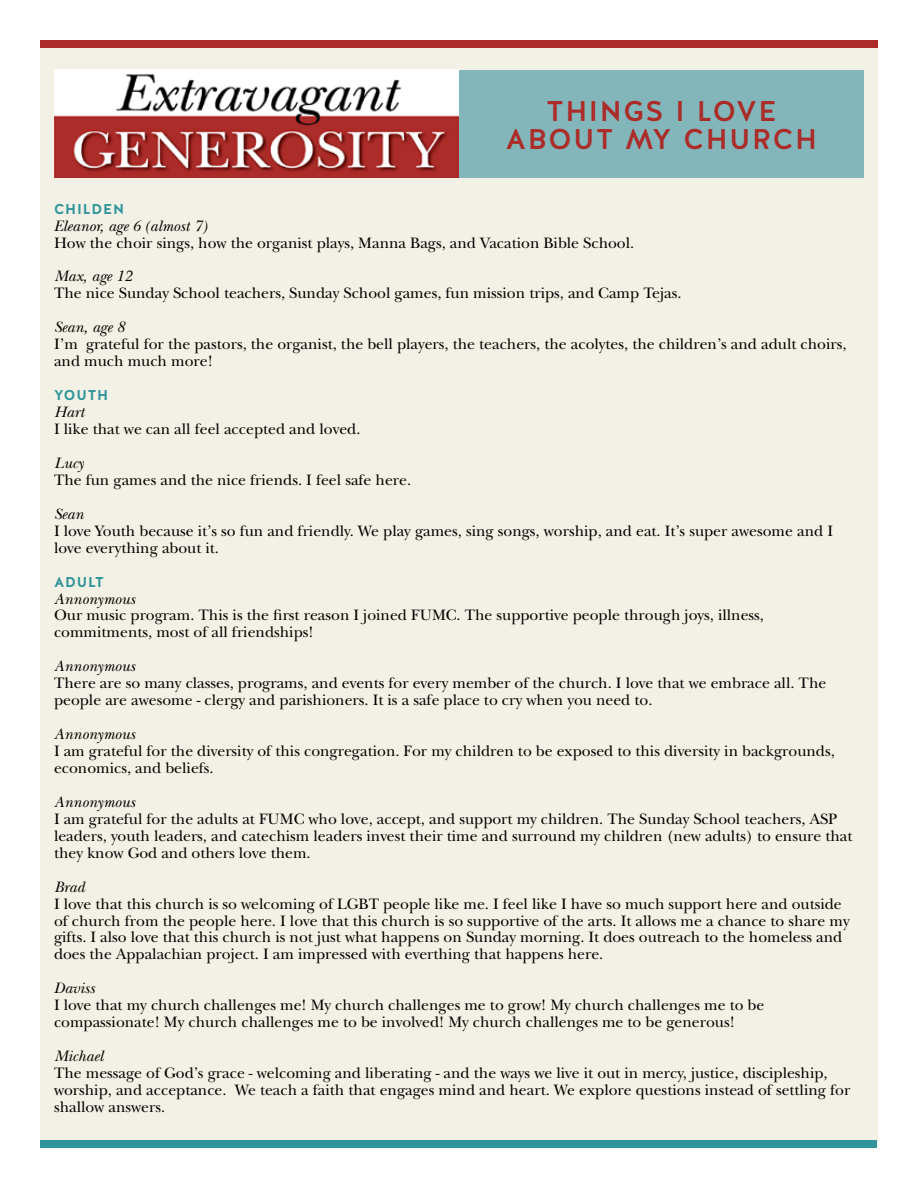
<style>
.page{position:relative;width:918px;height:1188px;background:#fff}
.page>*{position:absolute;margin:0;border:0;box-sizing:border-box;transform-origin:0 0}
.t1{font:500 28.5px/28.5px "Halis R";letter-spacing:.06em;color:#ab2c29;text-align:center}
.t2{font:15.75px/17px "New Baskerville Std";color:#000}
.t3{font:italic 15.75px "New Baskerville Std";color:#000}
.t4{font:700 14.25px "Halis R";letter-spacing:.06em;color:#2f959a}
</style>
<div class="page">
<div style="left:40px;top:40px;width:838px;height:1108px;background:#f3f1e5"></div>
<div style="left:40px;top:40px;width:838px;height:8px;background:#ab2c29"></div>
<div style="left:40px;top:1140px;width:837px;height:8px;background:#2f959a"></div>
<div style="left:459px;top:70px;width:405px;height:108px;background:#83b6ba"></div>
<img style="left:54px;top:70px;width:405px;height:108px">
<h1 class="t1" style="left:506px;top:97px;width:313px">THINGS I LOVE<br>ABOUT MY CHURCH</h1>
<p class="t4" style="left:54px;top:200px;width:72px">CHILDEN</p>
<p class="t3" style="left:54px;top:216px;width:155px">Eleanor, age 6 (almost 7)</p>
<p class="t2" style="left:54px;top:234px;width:582px">How the choir sings, how the organist plays, Manna Bags, and Vacation Bible School.</p>
<p class="t3" style="left:54px;top:267px;width:80px">Max, age 12</p>
<p class="t2" style="left:54px;top:285px;width:629px">The nice Sunday School teachers, Sunday School games, fun mission trips, and Camp Tejas.</p>
<p class="t3" style="left:54px;top:318px;width:72px">Sean, age 8</p>
<p class="t2" style="left:54px;top:336px;width:794px">I’m grateful for the pastors, the organist, the bell players, the teachers, the acolytes, the children’s and adult choirs, and much much more!</p>
<p class="t4" style="left:54px;top:386px;width:56px">YOUTH</p>
<p class="t3" style="left:54px;top:403px;width:32px">Hart</p>
<p class="t2" style="left:54px;top:421px;width:308px">I like that we can all feel accepted and loved.</p>
<p class="t3" style="left:54px;top:454px;width:31px">Lucy</p>
<p class="t2" style="left:54px;top:471px;width:359px">The fun games and the nice friends. I feel safe here.</p>
<p class="t3" style="left:54px;top:505px;width:31px">Sean</p>
<p class="t2" style="left:54px;top:522px;width:781px">I love Youth because it’s so fun and friendly. We play games, sing songs, worship, and eat. It’s super awesome and I love everything about it.</p>
<p class="t4" style="left:54px;top:572px;width:52px">ADULT</p>
<p class="t3" style="left:54px;top:589px;width:83px">Annonymous</p>
<p class="t2" style="left:54px;top:607px;width:712px">Our music program. This is the first reason I joined FUMC. The supportive people through joys, illness, commitments, most of all friendships!</p>
<p class="t3" style="left:54px;top:657px;width:83px">Annonymous</p>
<p class="t2" style="left:54px;top:675px;width:774px">There are so many classes, programs, and events for every member of the church. I love that we embrace all. The people are awesome - clergy and parishioners. It is a safe place to cry when you need to.</p>
<p class="t3" style="left:54px;top:725px;width:83px">Annonymous</p>
<p class="t2" style="left:54px;top:743px;width:782px">I am grateful for the diversity of this congregation. For my children to be exposed to this diversity in backgrounds, economics, and beliefs.</p>
<p class="t3" style="left:54px;top:793px;width:83px">Annonymous</p>
<p class="t2" style="left:54px;top:810px;width:800px">I am grateful for the adults at FUMC who love, accept, and support my children. The Sunday School teachers, ASP leaders, youth leaders, and catechism leaders invest their time and surround my children (new adults) to ensure that they know God and others love them.</p>
<p class="t3" style="left:54px;top:877px;width:32px">Brad</p>
<p class="t2" style="left:54px;top:895px;width:797px">I love that this church is so welcoming of LGBT people like me. I feel like I have so much support here and outside of church from the people here. I love that this church is so supportive of the arts. It allows me a chance to share my gifts. I also love that this church is not just what happens on Sunday morning. It does outreach to the homeless and does the Appalachian project. I am impressed with everthing that happens here.</p>
<p class="t3" style="left:54px;top:979px;width:42px">Daviss</p>
<p class="t2" style="left:54px;top:997px;width:712px">I love that my church challenges me! My church challenges me to grow! My church challenges me to be compassionate! My church challenges me to be involved! My church challenges me to be generous!</p>
<p class="t3" style="left:54px;top:1047px;width:51px">Michael</p>
<p class="t2" style="left:54px;top:1065px;width:798px">The message of God’s grace - welcoming and liberating - and the ways we live it out in mercy, justice, discipleship, worship, and acceptance. We teach a faith that engages mind and heart. We explore questions instead of settling for shallow answers.</p>
</div>
